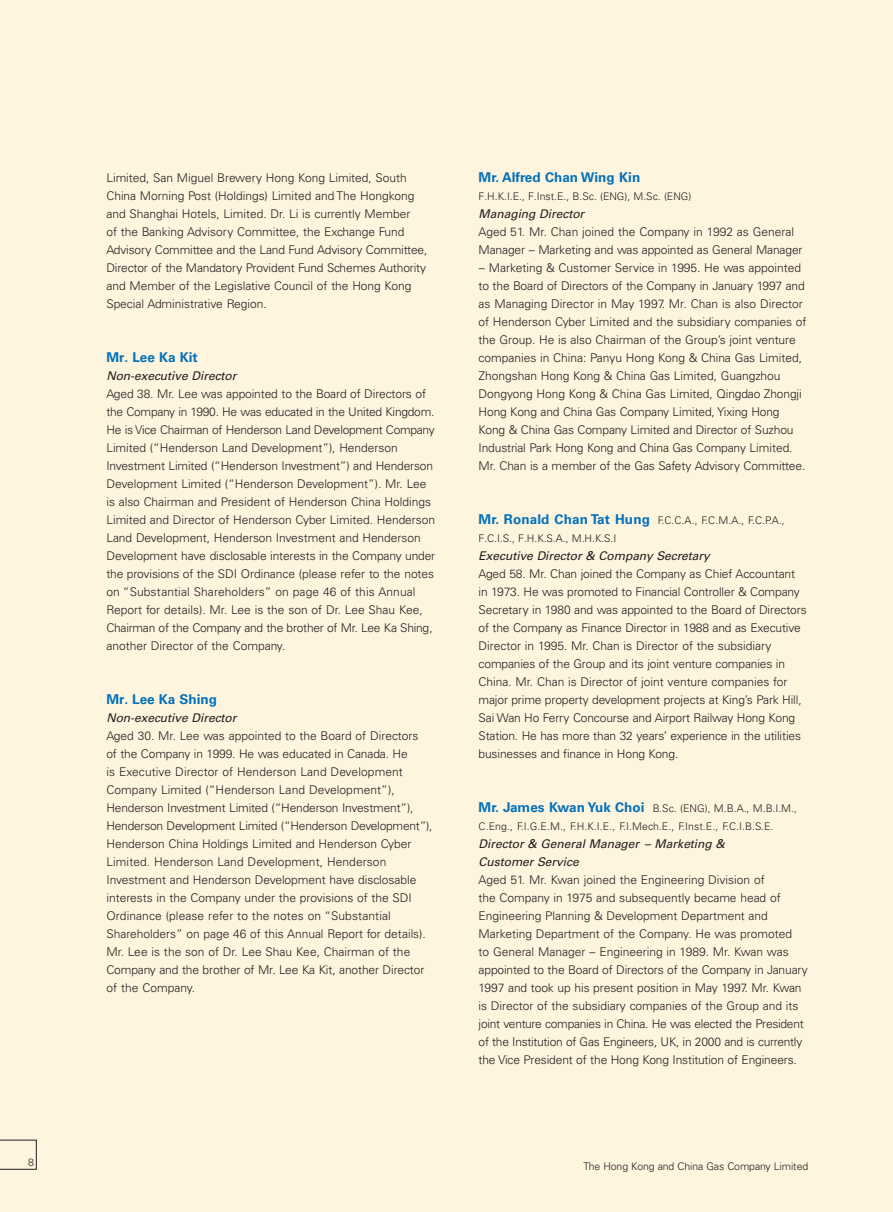
<style>
.page{position:relative;width:893px;height:1212px;background:#fff}
.page>*{position:absolute;margin:0;border:0;box-sizing:border-box;transform-origin:0 0}
.t1{font:700 13.5px "Univers";color:#0071bc}
.t2{font:300 12px/18px "Univers";letter-spacing:-.005em;color:#231f20}
.t3{font:300 12px/18px "Univers";letter-spacing:-.005em;color:#231f20;scale:2 1}
.t4{font:italic 12px/18px "Univers";color:#231f20}
.t5{font:300 10.5px/18px "Univers";letter-spacing:-.01em;color:#231f20}
.s1{font-weight:700;font-size:13.5px;color:#0071bc}
</style>
<div class="page">
<img style="left:892px;top:660px;width:1px;height:432px">
<svg style="left:0;top:1140px;width:37px;height:30px"></svg>
<p class="t5" style="left:28px;top:1154px;width:7px">8</p>
<p class="t2" style="left:106px;top:170px;width:322px">Limited, San Miguel Brewery Hong Kong Limited, South China Morning Post (Holdings) Limited and The Hongkong and Shanghai Hotels, Limited. Dr. Li is currently Member<br>of the Banking Advisory Committee, the Exchange Fund Advisory Committee and the Land Fund Advisory Committee, Director of the Mandatory Provident Fund Schemes Authority and Member of the Legislative Council of the Hong Kong Special Administrative Region.</p>
<p class="t1" style="left:106px;top:352px;width:93px">Mr. Lee Ka Kit</p>
<p class="t4" style="left:106px;top:368px;width:134px">Non-executive Director</p>
<p class="t2" style="left:106px;top:386px;width:330px">Aged 38. Mr. Lee was appointed to the Board of Directors of the Company in 1990. He was educated in the United Kingdom.<br>He is Vice Chairman of Henderson Land Development Company Limited (“Henderson Land Development”), Henderson Investment Limited (“Henderson Investment”) and Henderson Development Limited (“Henderson Development”). Mr. Lee is also Chairman and President of Henderson China Holdings Limited and Director of Henderson Cyber Limited. Henderson Land Development, Henderson Investment and Henderson Development have disclosable interests in the Company under the provisions of the SDI Ordinance (please refer to the notes on “Substantial Shareholders” on page 46 of this Annual Report for details). Mr. Lee is the son of Dr. Lee Shau Kee, Chairman of the Company and the brother of Mr. Lee Ka Shing, another Director of the Company.</p>
<p class="t1" style="left:106px;top:694px;width:112px">Mr. Lee Ka Shing</p>
<p class="t4" style="left:106px;top:710px;width:134px">Non-executive Director</p>
<p class="t2" style="left:106px;top:728px;width:327px">Aged 30. Mr. Lee was appointed to the Board of Directors<br>of the Company in 1999. He was educated in Canada. He<br>is Executive Director of Henderson Land Development Company Limited (“Henderson Land Development”), Henderson Investment Limited (“Henderson Investment”), Henderson Development Limited (“Henderson Development”), Henderson China Holdings Limited and Henderson Cyber Limited. Henderson Land Development, Henderson Investment and Henderson Development have disclosable interests in the Company under the provisions of the SDI Ordinance (please refer to the notes on “Substantial Shareholders” on page 46 of this Annual Report for details).<br>Mr. Lee is the son of Dr. Lee Shau Kee, Chairman of the Company and the brother of Mr. Lee Ka Kit, another Director of the Company.</p>
<p class="t1" style="left:478px;top:172px;width:163px">Mr. Alfred Chan Wing Kin</p>
<p class="t5" style="left:478px;top:188px;width:214px">F.H.K.I.E., F.Inst.E., B.Sc. (ENG), M.Sc. (ENG)</p>
<p class="t4" style="left:478px;top:206px;width:109px">Managing Director</p>
<p class="t2" style="left:478px;top:224px;width:325px">Aged 51. Mr. Chan joined the Company in 1992 as General<br>Manager - Marketing and was appointed as General Manager</p>
<p class="t3" style="left:478px;top:260px;width:165px">- Marketing &amp; Customer Service in 1995. He was appointed to the Board of Directors of the Company in January 1997 and as Managing Director in May 1997. Mr. Chan is also Director of Henderson Cyber Limited and the subsidiary companies of the Group. He is also Chairman of the Group’s joint venture companies in China: Panyu Hong Kong &amp; China Gas Limited, Zhongshan Hong Kong &amp; China Gas Limited, Guangzhou Dongyong Hong Kong &amp; China Gas Limited, Qingdao Zhongji Hong Kong and China Gas Company Limited, Yixing Hong Kong &amp; China Gas Company Limited and Director of Suzhou Industrial Park Hong Kong and China Gas Company Limited.<br>Mr. Chan is a member of the Gas Safety Advisory Committee.</p>
<p class="t5" style="left:478px;top:512px;width:308px"><span class="s1">Mr. Ronald Chan Tat Hung</span> F.C.C.A., F.C.M.A., F.C.P.A.,<br>F.C.I.S., F.H.K.S.A., M.H.K.S.I</p>
<p class="t4" style="left:478px;top:548px;width:235px">Executive Director &amp; Company Secretary</p>
<p class="t2" style="left:478px;top:566px;width:329px">Aged 58. Mr. Chan joined the Company as Chief Accountant in 1973. He was promoted to Financial Controller &amp; Company Secretary in 1980 and was appointed to the Board of Directors of the Company as Finance Director in 1988 and as Executive Director in 1995. Mr. Chan is Director of the subsidiary companies of the Group and its joint venture companies in China. Mr. Chan is Director of joint venture companies for major prime property development projects at King’s Park Hill, Sai Wan Ho Ferry Concourse and Airport Railway Hong Kong Station. He has more than 32 years’ experience in the utilities businesses and finance in Hong Kong.</p>
<p class="t5" style="left:478px;top:800px;width:320px"><span class="s1">Mr. James Kwan Yuk Choi</span> B.Sc. (ENG), M.B.A., M.B.I.M.,<br>C.Eng., F.I.G.E.M., F.H.K.I.E., F.I.Mech.E., F.Inst.E., F.C.I.B.S.E.</p>
<p class="t4" style="left:478px;top:836px;width:248px">Director &amp; General Manager - Marketing &amp;<br>Customer Service</p>
<p class="t2" style="left:478px;top:872px;width:331px">Aged 51. Mr. Kwan joined the Engineering Division of<br>the Company in 1975 and subsequently became head of Engineering Planning &amp; Development Department and Marketing Department of the Company. He was promoted<br>to General Manager - Engineering in 1989. Mr. Kwan was appointed to the Board of Directors of the Company in January 1997 and took up his present position in May 1997. Mr. Kwan is Director of the subsidiary companies of the Group and its joint venture companies in China. He was elected the President of the Institution of Gas Engineers, UK, in 2000 and is currently the Vice President of the Hong Kong Institution of Engineers.</p>
<p class="t5" style="left:583px;top:1158px;width:226px">The Hong Kong and China Gas Company Limited</p>
</div>
